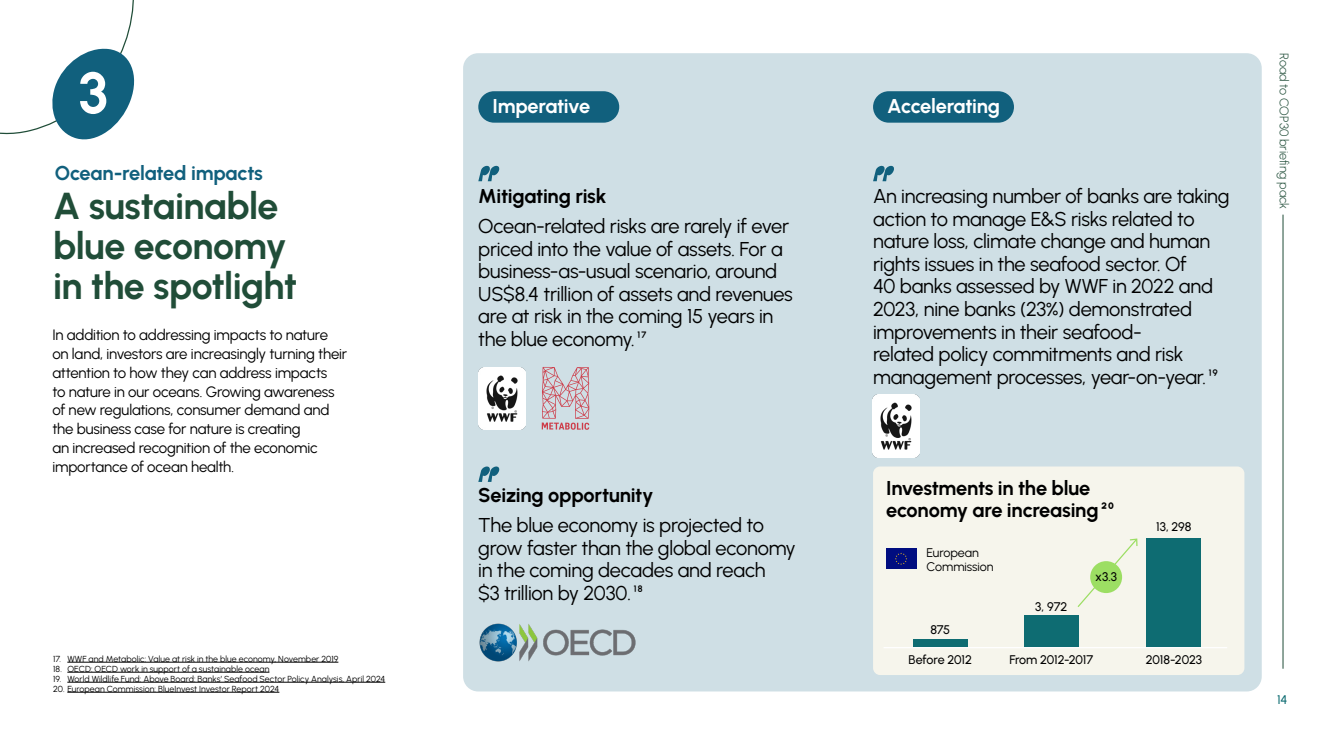
<style>
.page{position:relative;width:1322px;height:745px;background:#fff}
.page>*{position:absolute;margin:0;border:0;box-sizing:border-box;transform-origin:0 0}
.t1{font:700 58.12px "Urbanist";color:#fff}
.t2{font:700 37.5px/40px "Urbanist";letter-spacing:-.015em;color:#204d38}
.t3{font:20px/22.5px "Urbanist";letter-spacing:-.01em;color:#000}
.t4{font:700 20px/21.2px "Urbanist";letter-spacing:-.01em;color:#000}
.t5{font:700 20px "Urbanist";letter-spacing:-.015em;color:#fff}
.t6{font:700 20px "Urbanist";letter-spacing:-.01em;color:#11607d}
.t7{font:15px/18.8px "Urbanist";letter-spacing:-.01em;color:#000}
.t8{font:500 12.5px "Urbanist";letter-spacing:-.01em;color:#000}
.t9{font:300 12.5px "Urbanist";letter-spacing:-.005em;color:#204d38}
.t10{font:12.5px/13.8px "Urbanist";letter-spacing:-.005em;color:#000}
.t11{font:500 12.5px "Urbanist";color:#0e6c72}
.t12{font:8.75px "Urbanist";letter-spacing:.01em;color:#000}
</style>
<div class="page">
<div style="left:463px;top:53px;width:798px;height:638px;background:#cfdfe5;border-radius:15px"></div>
<div style="left:873px;top:466px;width:371px;height:208px;background:#f6f5ec;border-radius:7px"></div>
<hr style="left:1282px;top:214px;width:1px;height:454px;background:#204d38">
<hr style="left:67px;top:661px;width:271px;height:1px;background:#000">
<hr style="left:67px;top:671px;width:202px;height:1px;background:#000">
<hr style="left:67px;top:681px;width:318px;height:1px;background:#000">
<hr style="left:67px;top:691px;width:212px;height:1px;background:#000">
<div style="left:886px;top:548px;width:30px;height:20px;background:#000d80"></div>
<svg style="left:895px;top:552px;width:12px;height:12px"></svg>
<div style="left:913px;top:639px;width:54px;height:8px;background:#0e6c72"></div>
<div style="left:1024px;top:615px;width:54px;height:32px;background:#0e6c72"></div>
<div style="left:1146px;top:538px;width:55px;height:109px;background:#0e6c72"></div>
<hr style="left:883px;top:646px;width:344px;height:1px;background:#fff">
<svg style="left:1077px;top:538px;width:61px;height:69px"></svg>
<div style="left:1090px;top:560px;width:32px;height:32px;background:#9cde63;border-radius:50%"></div>
<svg style="left:0;top:0;width:135px;height:140px"></svg>
<div style="left:478px;top:91px;width:141px;height:32px;background:#11607d;border-radius:16px"></div>
<div style="left:873px;top:91px;width:141px;height:32px;background:#11607d;border-radius:16px"></div>
<img style="left:872px;top:394px;width:47px;height:63px">
<img style="left:478px;top:367px;width:47px;height:62px">
<svg style="left:478px;top:165px;width:22px;height:16px"></svg>
<svg style="left:873px;top:165px;width:21px;height:16px"></svg>
<img style="left:479px;top:623px;width:157px;height:39px">
<svg style="left:478px;top:466px;width:22px;height:15px"></svg>
<svg style="left:542px;top:367px;width:47px;height:62px"></svg>
<h1 class="t1" style="left:78px;top:53px;width:31px">3</h1>
<p class="t6" style="left:55px;top:159px;width:210px">Ocean-related impacts</p>
<h2 class="t2" style="left:53px;top:184px;width:245px">A sustainable blue economy in the spotlight</h2>
<p class="t7" style="left:52px;top:325px;width:296px">In addition to addressing impacts to nature on land, investors are increasingly turning their attention to how they can address impacts<br>to nature in our oceans. Growing awareness of new regulations, consumer demand and the business case for nature is creating<br>an increased recognition of the economic importance of ocean health.</p>
<p class="t12" style="left:53px;top:652px;width:287px">17. WWF and Metabolic: Value at risk in the blue economy, November 2019</p>
<p class="t12" style="left:53px;top:662px;width:218px">18. OECD: OECD work in support of a sustainable ocean</p>
<p class="t12" style="left:53px;top:672px;width:333px">19. World Wildlife Fund: Above Board: Banks’ Seafood Sector Policy Analysis, April 2024</p>
<p class="t12" style="left:53px;top:682px;width:228px">20. European Commission: BlueInvest Investor Report 2024</p>
<p class="t5" style="left:492px;top:92px;width:99px">Imperative</p>
<p class="t5" style="left:887px;top:92px;width:114px">Accelerating</p>
<p class="t4" style="left:478px;top:185px;width:130px">Mitigating risk</p>
<p class="t3" style="left:478px;top:214px;width:316px">Ocean-related risks are rarely if ever priced into the value of assets. For a business-as-usual scenario, around US$8.4 trillion of assets and revenues are at risk in the coming 15 years in the blue economy.¹⁷</p>
<p class="t4" style="left:478px;top:483px;width:177px">Seizing opportunity</p>
<p class="t3" style="left:478px;top:513px;width:319px">The blue economy is projected to grow faster than the global economy in the coming decades and reach<br>$3 trillion by 2030. ¹⁸</p>
<p class="t3" style="left:873px;top:184px;width:358px">An increasing number of banks are taking action to manage E&amp;S risks related to nature loss, climate change and human rights issues in the seafood sector. Of<br>40 banks assessed by WWF in 2022 and 2023, nine banks (23%) demonstrated improvements in their seafood-<br>related policy commitments and risk management processes, year-on-year. ¹⁹</p>
<p class="t4" style="left:886px;top:476px;width:230px">Investments in the blue economy are increasing²⁰</p>
<p class="t10" style="left:926px;top:545px;width:68px">European<br>Commission</p>
<p class="t8" style="left:930px;top:620px;width:21px">875</p>
<p class="t8" style="left:1035px;top:598px;width:33px">3, 972</p>
<p class="t8" style="left:1095px;top:568px;width:23px">x3.3</p>
<p class="t8" style="left:1156px;top:518px;width:37px">13, 298</p>
<p class="t8" style="left:908px;top:651px;width:65px">Before 2012</p>
<p class="t8" style="left:1009px;top:651px;width:85px">From 2012-2017</p>
<p class="t8" style="left:1145px;top:651px;width:58px">2018-2023</p>
<p class="t9" style="left:1292px;top:53px;width:157px;rotate:90deg">Road to COP30 briefing pack</p>
<p class="t11" style="left:1277px;top:690px;width:12px">14</p>
</div>
